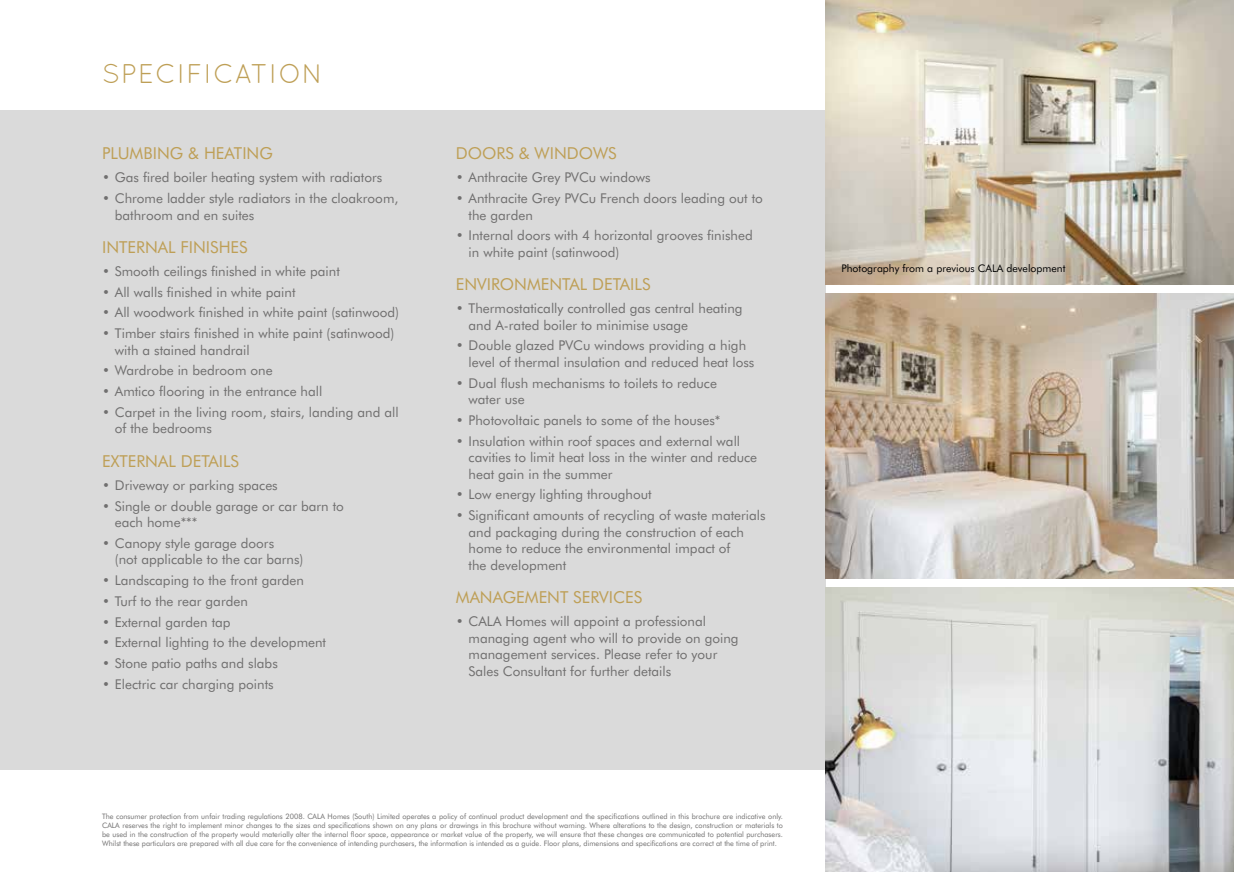
<style>
.page{position:relative;width:1234px;height:872px;background:#fff}
.page>*{position:absolute;margin:0;border:0;box-sizing:border-box;transform-origin:0 0}
.t1{font:27px "Quicksand";letter-spacing:.04em;color:#be9f56}
.t2{font:16.5px "Futura BT";color:#be9f56}
.t3{font:13.5px/16.5px "Futura BT";color:#706f6f}
.t4{font:10.5px "Futura BT";color:#000}
.t5{font:7.5px/9px "Futura BT";color:#706f6f;text-align:justify}
</style>
<div class="page">
<hr style="left:1233px;top:0;width:1px;height:872px;background:#000">
<div style="left:0;top:111px;width:825px;height:659px;background:#dadada"></div>
<img style="left:825px;top:293px;width:408px;height:285px">
<img style="left:825px;top:0;width:408px;height:285px">
<img style="left:825px;top:587px;width:408px;height:285px">
<h1 class="t1" style="left:102px;top:58px;width:222px">SPECIFICATION</h1>
<p class="t2" style="left:102px;top:143px;width:172px">PLUMBING &amp; HEATING</p>
<p class="t3" style="left:102px;top:169px;width:281px">• Gas fired boiler heating system with radiators</p>
<p class="t3" style="left:115px;top:190px;width:285px;text-indent:-13px">• Chrome ladder style radiators in the cloakroom, bathroom and en suites</p>
<p class="t2" style="left:102px;top:237px;width:147px">INTERNAL FINISHES</p>
<p class="t3" style="left:102px;top:263px;width:239px">• Smooth ceilings finished in white paint</p>
<p class="t3" style="left:102px;top:283px;width:195px">• All walls finished in white paint</p>
<p class="t3" style="left:102px;top:304px;width:298px">• All woodwork finished in white paint (satinwood)</p>
<p class="t3" style="left:115px;top:325px;width:281px;text-indent:-13px">• Timber stairs finished in white paint (satinwood) with a stained handrail</p>
<p class="t3" style="left:102px;top:362px;width:172px">• Wardrobe in bedroom one</p>
<p class="t3" style="left:102px;top:383px;width:222px">• Amtico flooring in the entrance hall</p>
<p class="t3" style="left:115px;top:404px;width:285px;text-indent:-13px">• Carpet in the living room, stairs, landing and all of the bedrooms</p>
<p class="t2" style="left:102px;top:451px;width:138px">EXTERNAL DETAILS</p>
<p class="t3" style="left:102px;top:477px;width:177px">• Driveway or parking spaces</p>
<p class="t3" style="left:115px;top:497px;width:230px;text-indent:-13px">• Single or double garage or car barn to each home***</p>
<p class="t3" style="left:115px;top:535px;width:190px;text-indent:-13px">• Canopy style garage doors<br>(not applicable to the car barns)</p>
<p class="t3" style="left:102px;top:572px;width:203px">• Landscaping to the front garden</p>
<p class="t3" style="left:102px;top:593px;width:147px">• Turf to the rear garden</p>
<p class="t3" style="left:102px;top:613px;width:130px">• External garden tap</p>
<p class="t3" style="left:102px;top:634px;width:225px">• External lighting to the development</p>
<p class="t3" style="left:102px;top:655px;width:177px">• Stone patio paths and slabs</p>
<p class="t3" style="left:102px;top:676px;width:173px">• Electric car charging points</p>
<p class="t2" style="left:455px;top:143px;width:162px">DOORS &amp; WINDOWS</p>
<p class="t3" style="left:455px;top:169px;width:196px">• Anthracite Grey PVCu windows</p>
<p class="t3" style="left:468px;top:190px;width:296px;text-indent:-13px">• Anthracite Grey PVCu French doors leading out to the garden</p>
<p class="t3" style="left:468px;top:227px;width:285px;text-indent:-13px">• Internal doors with 4 horizontal grooves finished in white paint (satinwood)</p>
<p class="t2" style="left:455px;top:274px;width:196px">ENVIRONMENTAL DETAILS</p>
<p class="t3" style="left:468px;top:300px;width:275px;text-indent:-13px">• Thermostatically controlled gas central heating and A-rated boiler to minimise usage</p>
<p class="t3" style="left:468px;top:337px;width:287px;text-indent:-13px">• Double glazed PVCu windows providing a high level of thermal insulation and reduced heat loss</p>
<p class="t3" style="left:468px;top:374px;width:250px;text-indent:-13px">• Dual flush mechanisms to toilets to reduce water use</p>
<p class="t3" style="left:455px;top:412px;width:266px">• Photovoltaic panels to some of the houses*</p>
<p class="t3" style="left:468px;top:432px;width:290px;text-indent:-13px">• Insulation within roof spaces and external wall cavities to limit heat loss in the winter and reduce heat gain in the summer</p>
<p class="t3" style="left:455px;top:486px;width:197px">• Low energy lighting throughout</p>
<p class="t3" style="left:468px;top:507px;width:298px;text-indent:-13px">• Significant amounts of recycling of waste materials and packaging during the construction of each home to reduce the environmental impact of<br>the development</p>
<p class="t2" style="left:455px;top:587px;width:188px">MANAGEMENT SERVICES</p>
<p class="t3" style="left:468px;top:613px;width:271px;text-indent:-13px">• CALA Homes will appoint a professional managing agent who will to provide on going management services. Please refer to your Sales Consultant for further details</p>
<p class="t5" style="left:102px;top:812px;width:682px">The consumer protection from unfair trading regulations 2008. CALA Homes (South) Limited operates a policy of continual product development and the specifications outlined in this brochure are indicative only.<br>CALA reserves the right to implement minor changes to the sizes and specifications shown on any plans or drawings in this brochure without warning. Where alterations to the design, construction or materials to be used in the construction of the property would materially alter the internal floor space, appearance or market value of the property, we will ensure that these changes are communicated to potential purchasers.<br>Whilst these particulars are prepared with all due care for the convenience of intending purchasers, the information is intended as a guide. Floor plans, dimensions and specifications are correct at the time of print.</p>
<p class="t4" style="left:841px;top:262px;width:225px">Photography from a previous CALA development</p>
</div>
